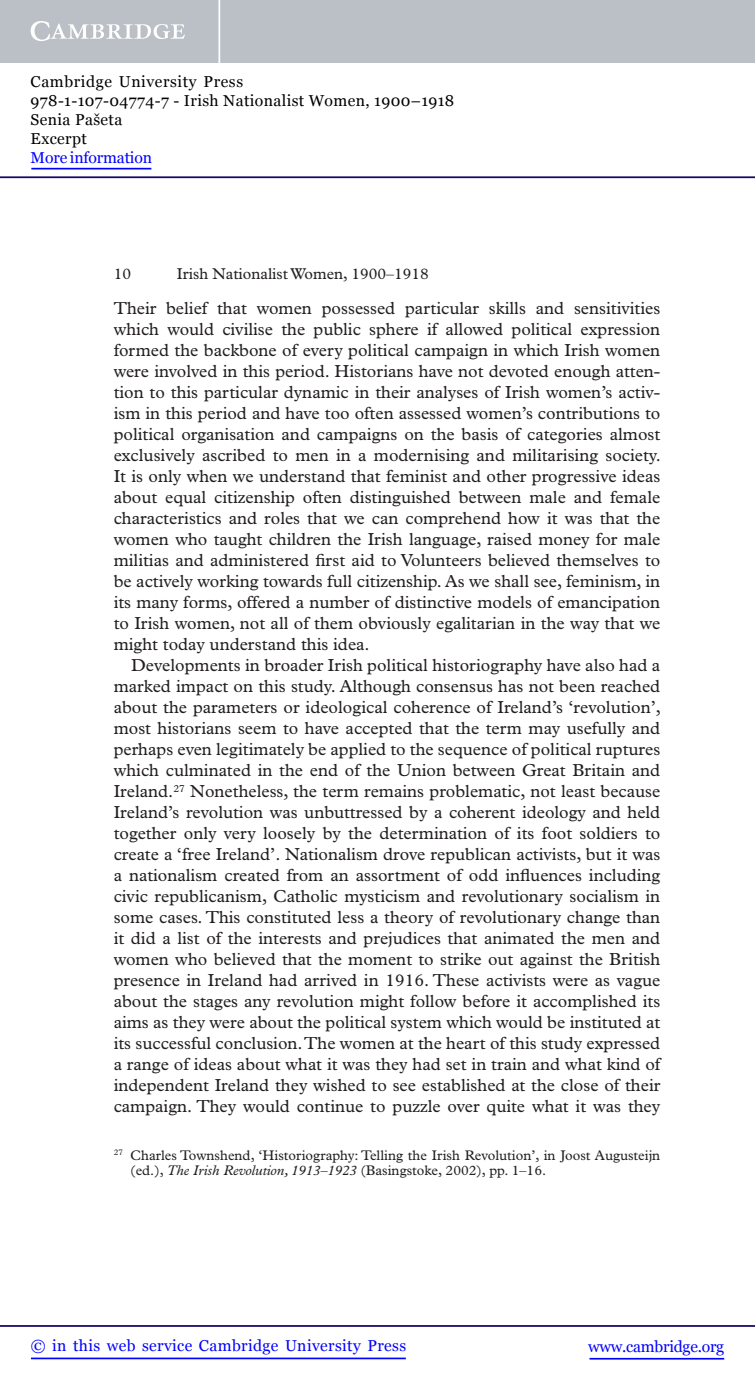
<style>
.page{position:relative;width:755px;height:1385px;background:#fff}
.page>*{position:absolute;margin:0;border:0;box-sizing:border-box;transform-origin:0 0}
.t1{font:17.5px/21px "Plantin Std";color:#231f20;text-align:justify}
.t2{font:15.75px/18.9px "Georgia";letter-spacing:.025em;color:#000}
.t3{font:15.75px "Georgia";letter-spacing:.025em;color:#00f}
.t4{font:15.75px "Plantin Std";color:#231f20}
.t5{font:15.75px "Georgia";letter-spacing:-.015em;color:#00f}
.t6{font:15.75px "Georgia";letter-spacing:-.01em;color:#00f}
.t7{font:14px/15.8px "Plantin Std";color:#231f20}
.s1{font-style:italic}
</style>
<div class="page">
<hr style="left:589px;top:1358px;width:134px;height:1px;background:#00f">
<hr style="left:0;top:1325px;width:754px;height:2px;background:#150666">
<hr style="left:31px;top:1357px;width:374px;height:2px;background:#00f">
<div style="left:0;top:0;width:754px;height:63px;background:#bac0c6"></div>
<svg style="left:31px;top:21px;width:154px;height:20px"></svg>
<hr style="left:218px;top:0;width:2px;height:63px;background:#fff">
<hr style="left:0;top:176px;width:754px;height:2px;background:#150666">
<hr style="left:31px;top:168px;width:120px;height:1px;background:#00f">
<p class="t2" style="left:31px;top:72px;width:425px">Cambridge University Press<br>978-1-107-04774-7 - Irish Nationalist Women, 1900–1918<br>Senia Pašeta<br>Excerpt</p>
<p class="t6" style="left:31px;top:148px;width:123px">More information</p>
<p class="t4" style="left:114px;top:268px;width:19px">10</p>
<p class="t4" style="left:177px;top:268px;width:253px">Irish Nationalist Women, 1900–1918</p>
<p class="t1" style="left:114px;top:299px;width:548px">Their belief that women possessed particular skills and sensitivities which would civilise the public sphere if allowed political expression formed the backbone of every political campaign in which Irish women were involved in this period. Historians have not devoted enough atten&shy;tion to this particular dynamic in their analyses of Irish women’s activ&shy;ism in this period and have too often assessed women’s contributions to political organisation and campaigns on the basis of categories almost exclusively ascribed to men in a modernising and militarising society.<br>It is only when we understand that feminist and other progressive ideas about equal citizenship often distinguished between male and female characteristics and roles that we can comprehend how it was that the women who taught children the Irish language, raised money for male militias and administered first aid to Volunteers believed themselves to be actively working towards full citizenship. As we shall see, feminism, in its many forms, offered a number of distinctive models of emancipation to Irish women, not all of them obviously egalitarian in the way that we might today understand this idea.</p>
<p class="t1" style="left:114px;top:656px;width:548px;text-indent:18px">Developments in broader Irish political historiography have also had a marked impact on this study. Although consensus has not been reached about the parameters or ideological coherence of Ireland’s ‘revolution’, most historians seem to have accepted that the term may usefully and perhaps even legitimately be applied to the sequence of political ruptures which culminated in the end of the Union between Great Britain and Ireland. <sup>27</sup> Nonetheless, the term remains problematic, not least because Ireland’s revolution was unbuttressed by a coherent ideology and held together only very loosely by the determination of its foot soldiers to create a ‘free Ireland’. Nationalism drove republican activists, but it was a nationalism created from an assortment of odd influences including civic republicanism, Catholic mysticism and revolutionary socialism in some cases. This constituted less a theory of revolutionary change than it did a list of the interests and prejudices that animated the men and women who believed that the moment to strike out against the British presence in Ireland had arrived in 1916. These activists were as vague about the stages any revolution might follow before it accomplished its aims as they were about the political system which would be instituted at its successful conclusion. The women at the heart of this study expressed a range of ideas about what it was they had set in train and what kind of independent Ireland they wished to see established at the close of their campaign. They would continue to puzzle over quite what it was they</p>
<p class="t7" style="left:130px;top:1148px;width:531px;text-indent:-16px"><sup>27</sup> Charles Townshend, ‘Historiography: Telling the Irish Revolution’, in Joost Augusteijn (ed.), <span class="s1">The Irish Revolution, 1913–1923</span> ( Basingstoke , 2002 ), pp. 1–16 .</p>
<p class="t3" style="left:31px;top:1337px;width:376px">© in this web service Cambridge University Press</p>
<p class="t5" style="left:587px;top:1337px;width:137px">www.cambridge.org</p>
</div>
